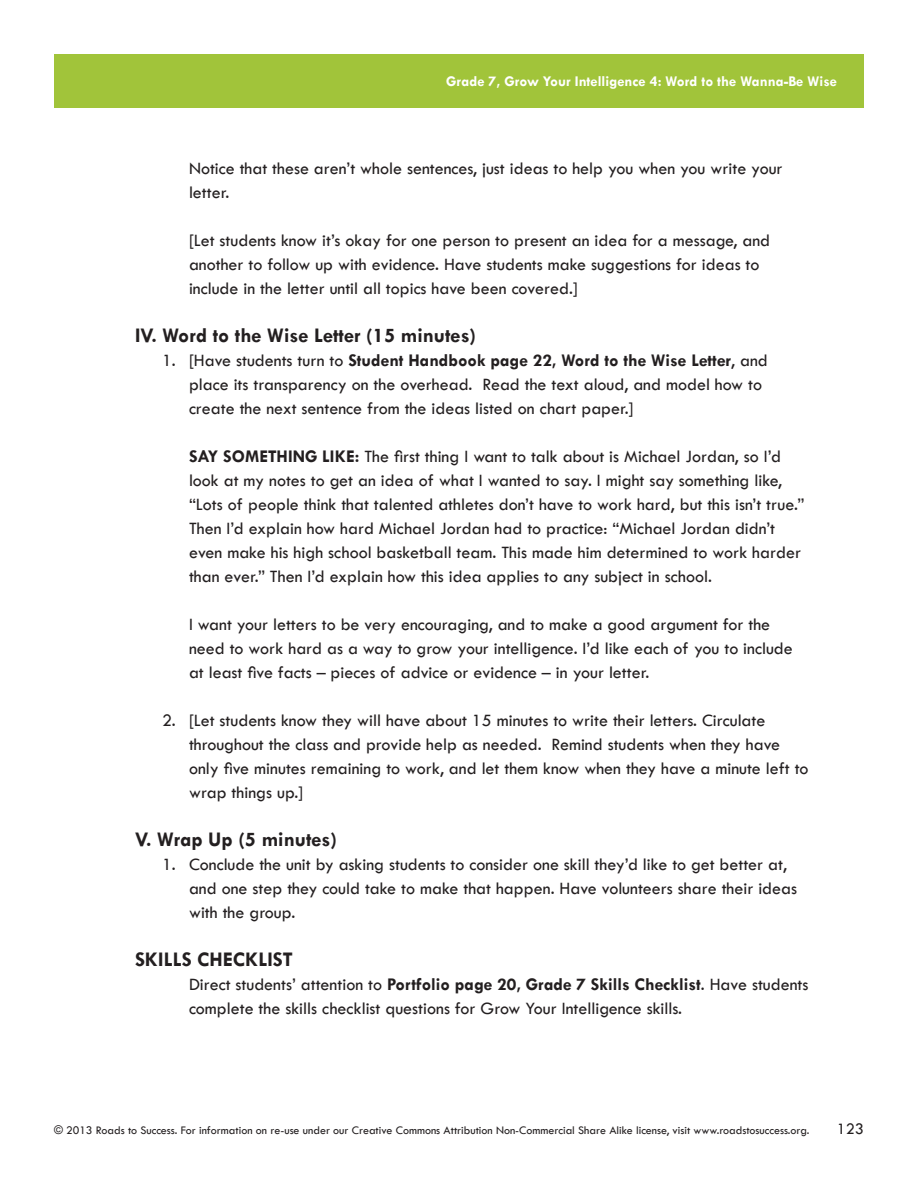
<style>
.page{position:relative;width:918px;height:1188px;background:#fff}
.page>*{position:absolute;margin:0;border:0;box-sizing:border-box;transform-origin:0 0}
.A_NumberListRoman{font:700 21px "Tw Cen";color:#231f20}
.A_Text{font:500 18px/24px "Tw Cen";color:#231f20}
.A_NumberList1{font:500 18px/24px "Tw Cen";color:#231f20}
.A_NumberList2{font:500 18px/24px "Tw Cen";color:#231f20}
.A_Text_NoSpaceBefore{font:500 18px/24px "Tw Cen";color:#231f20}
.t1{font:500 16.5px "Tw Cen";color:#231f20}
.t2{font:700 15px "Tw Cen";color:#fff}
.t3{font:500 12px "Tw Cen";color:#231f20}
.s1{font-weight:700}
</style>
<div class="page">
<div style="left:54px;top:54px;width:810px;height:54px;background:#a1c43a"></div>
<p class="t2" style="left:446px;top:72px;width:392px">Grade 7, Grow Your Intelligence 4: Word to the Wanna-Be Wise</p>
<p class="A_Text" style="left:189px;top:157px;width:595px">Notice that these aren’t whole sentences, just ideas to help you when you write your letter.</p>
<p class="A_Text" style="left:189px;top:229px;width:583px">[Let students know it’s okay for one person to present an idea for a message, and another to follow up with evidence. Have students make suggestions for ideas to include in the letter until all topics have been covered.]</p>
<p class="A_NumberListRoman" style="left:135px;top:323px;width:343px">IV. Word to the Wise Letter (15 minutes)</p>
<p class="A_NumberList1" style="left:189px;top:349px;width:580px;text-indent:-27px">1. [Have students turn to <span class="s1">Student Handbook page 22, Word to the Wise Letter</span>, and place its transparency on the overhead. Read the text aloud, and model how to create the next sentence from the ideas listed on chart paper.]</p>
<p class="A_Text" style="left:189px;top:445px;width:617px"><span class="s1">SAY SOMETHING LIKE:</span> The first thing I want to talk about is Michael Jordan, so I’d look at my notes to get an idea of what I wanted to say. I might say something like, “Lots of people think that talented athletes don’t have to work hard, but this isn’t true.” Then I’d explain how hard Michael Jordan had to practice: “Michael Jordan didn’t even make his high school basketball team. This made him determined to work harder than ever.” Then I’d explain how this idea applies to any subject in school.</p>
<p class="A_Text" style="left:189px;top:613px;width:605px">I want your letters to be very encouraging, and to make a good argument for the need to work hard as a way to grow your intelligence. I’d like each of you to include at least five facts – pieces of advice or evidence – in your letter.</p>
<p class="A_NumberList2" style="left:189px;top:709px;width:621px;text-indent:-27px">2. [Let students know they will have about 15 minutes to write their letters. Circulate throughout the class and provide help as needed. Remind students when they have only five minutes remaining to work, and let them know when they have a minute left to wrap things up.]</p>
<p class="A_NumberListRoman" style="left:135px;top:827px;width:204px">V. Wrap Up (5 minutes)</p>
<p class="A_NumberList1" style="left:189px;top:853px;width:610px;text-indent:-27px">1. Conclude the unit by asking students to consider one skill they’d like to get better at, and one step they could take to make that happen. Have volunteers share their ideas with the group.</p>
<p class="A_NumberListRoman" style="left:135px;top:947px;width:160px">SKILLS CHECKLIST</p>
<p class="A_Text_NoSpaceBefore" style="left:189px;top:973px;width:621px">Direct students’ attention to <span class="s1">Portfolio page 20, Grade 7 Skills Checklist</span>. Have students complete the skills checklist questions for Grow Your Intelligence skills.</p>
<p class="t3" style="left:54px;top:1123px;width:757px">© 2013 Roads to Success. For information on re-use under our Creative Commons Attribution Non-Commercial Share Alike license, visit www.roadstosuccess.org.</p>
<p class="t1" style="left:837px;top:1119px;width:29px">123</p>
</div>
